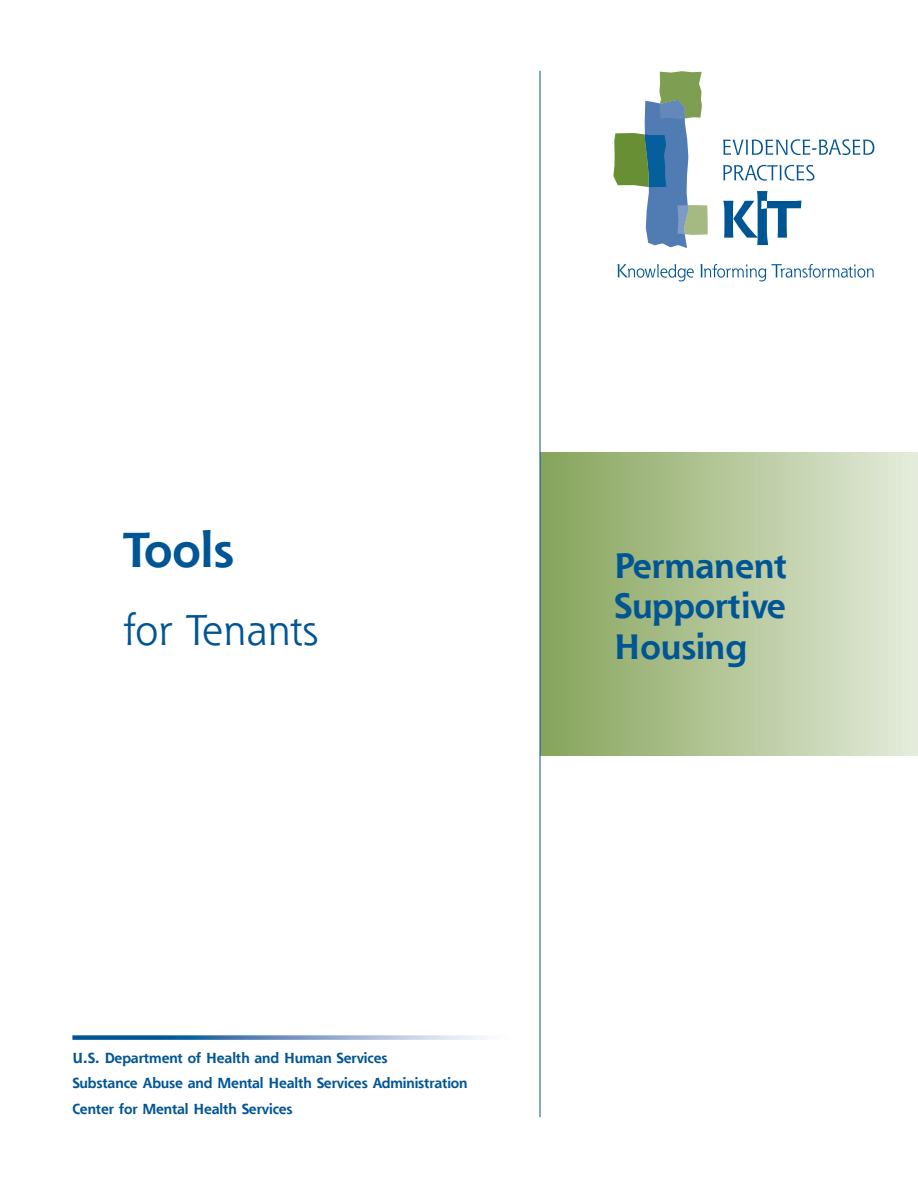
<style>
.page{position:relative;width:918px;height:1188px;background:#fff}
.page>*{position:absolute;margin:0;border:0;box-sizing:border-box;transform-origin:0 0}
.t1{font:700 48px "Shannon Std";color:#005595}
.t2{font:42px "Shannon Std";letter-spacing:-.01em;color:#005595}
.t3{font:700 34.5px/40.5px "Shannon Std";color:#005595;text-align:justify}
.t4{font:700 14.25px/25.5px "Shannon Std";letter-spacing:-.01em;color:#005595}
</style>
<div class="page">
<div style="left:540px;top:453px;width:378px;height:302px;background:linear-gradient(to right,#86a45a,#e5ebdb)"></div>
<svg style="left:72px;top:1035px;width:413px;height:5px;background:#769ec5"></svg>
<hr style="left:540px;top:71px;width:1px;height:1046px;background:#005595">
<svg style="left:617px;top:264px;width:77px;height:17px"></svg>
<svg style="left:700px;top:264px;width:174px;height:17px"></svg>
<svg style="left:723px;top:139px;width:151px;height:16px"></svg>
<svg style="left:723px;top:165px;width:91px;height:16px"></svg>
<svg style="left:613px;top:71px;width:95px;height:177px"></svg>
<svg style="left:723px;top:191px;width:78px;height:54px"></svg>
<h1 class="t1" style="left:123px;top:520px;width:113px">Tools</h1>
<h1 class="t2" style="left:123px;top:603px;width:197px">for Tenants</h1>
<h3 class="t3" style="left:614px;top:545px;width:175px">Permanent Supportive Housing</h3>
<p class="t4" style="left:72px;top:1045px;width:397px">U.S. Department of Health and Human Services<br>Substance Abuse and Mental Health Services Administration<br>Center for Mental Health Services</p>
</div>
